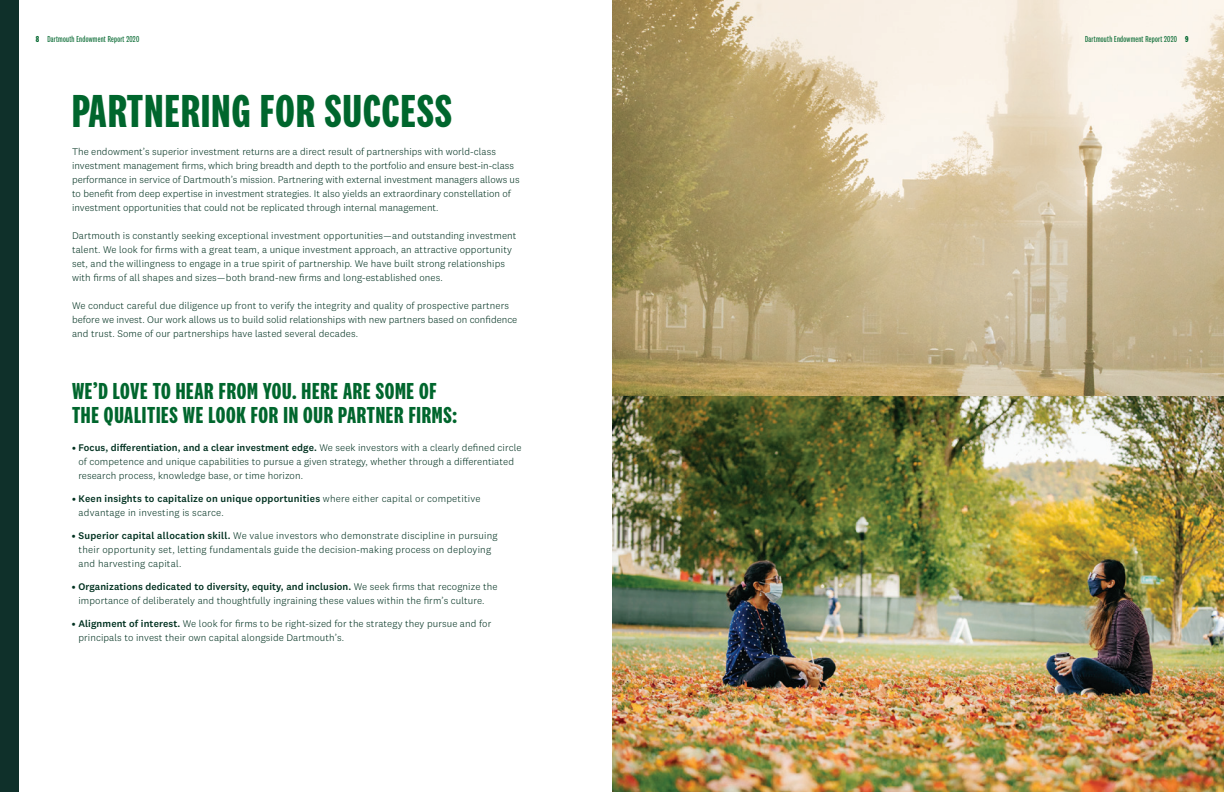
<style>
.page{position:relative;width:1224px;height:792px;background:#fff}
.page>*{position:absolute;margin:0;border:0;box-sizing:border-box;transform-origin:0 0}
.t1{font:700 48px "National 2 Compressed";letter-spacing:.025em;color:#00662d}
.t2{font:700 24px/24px "National 2 Compressed";letter-spacing:.03em;color:#00662d}
.t3{font:300 10px/14px "National 2";letter-spacing:.01em;color:#003120}
.t4{font:9px "National 2 Compressed";letter-spacing:.03em;color:#00662d}
.s1{font-weight:700}
.s2{font-weight:500}
</style>
<div class="page">
<img style="left:612px;top:0;width:612px;height:396px">
<div style="left:0;top:0;width:18px;height:792px;background:#0f302a"></div>
<img style="left:612px;top:396px;width:612px;height:396px">
<p class="t4" style="left:36px;top:34px;width:105px"><span class="s1">8</span> Dartmouth Endowment Report 2020</p>
<p class="t4" style="left:1085px;top:34px;width:105px">Dartmouth Endowment Report 2020 <span class="s1">9</span></p>
<h1 class="t1" style="left:72px;top:86px;width:381px">PARTNERING FOR SUCCESS</h1>
<p class="t3" style="left:72px;top:145px;width:449px">The endowment’s superior investment returns are a direct result of partnerships with world-class investment management firms, which bring breadth and depth to the portfolio and ensure best-in-class performance in service of Dartmouth’s mission. Partnering with external investment managers allows us to benefit from deep expertise in investment strategies. It also yields an extraordinary constellation of investment opportunities that could not be replicated through internal management.</p>
<p class="t3" style="left:72px;top:229px;width:446px">Dartmouth is constantly seeking exceptional investment opportunities—and outstanding investment talent. We look for firms with a great team, a unique investment approach, an attractive opportunity set, and the willingness to engage in a true spirit of partnership. We have built strong relationships with firms of all shapes and sizes—both brand-new firms and long-established ones.</p>
<p class="t3" style="left:72px;top:299px;width:447px">We conduct careful due diligence up front to verify the integrity and quality of prospective partners before we invest. Our work allows us to build solid relationships with new partners based on confidence and trust. Some of our partnerships have lasted several decades.</p>
<h2 class="t2" style="left:72px;top:379px;width:387px">WE’D LOVE TO HEAR FROM YOU. HERE ARE SOME OF<br>THE QUALITIES WE LOOK FOR IN OUR PARTNER FIRMS:</h2>
<p class="t3" style="left:78px;top:441px;width:445px;text-indent:-6px"><span class="s2">• Focus, differentiation, and a clear investment edge.</span> We seek investors with a clearly defined circle of competence and unique capabilities to pursue a given strategy, whether through a differentiated research process, knowledge base, or time horizon.</p>
<p class="t3" style="left:79px;top:492px;width:403px;text-indent:-7px"><span class="s2">• Keen insights to capitalize on unique opportunities</span> where either capital or competitive advantage in investing is scarce.</p>
<p class="t3" style="left:79px;top:529px;width:421px;text-indent:-7px"><span class="s2">• Superior capital allocation skill.</span> We value investors who demonstrate discipline in pursuing their opportunity set, letting fundamentals guide the decision-making process on deploying and harvesting capital.</p>
<p class="t3" style="left:78px;top:580px;width:421px;text-indent:-6px"><span class="s2">• Organizations dedicated to diversity, equity, and inclusion.</span> We seek firms that recognize the importance of deliberately and thoughtfully ingraining these values within the firm’s culture.</p>
<p class="t3" style="left:78px;top:617px;width:414px;text-indent:-6px"><span class="s2">• Alignment of interest.</span> We look for firms to be right-sized for the strategy they pursue and for principals to invest their own capital alongside Dartmouth’s.</p>
</div>
